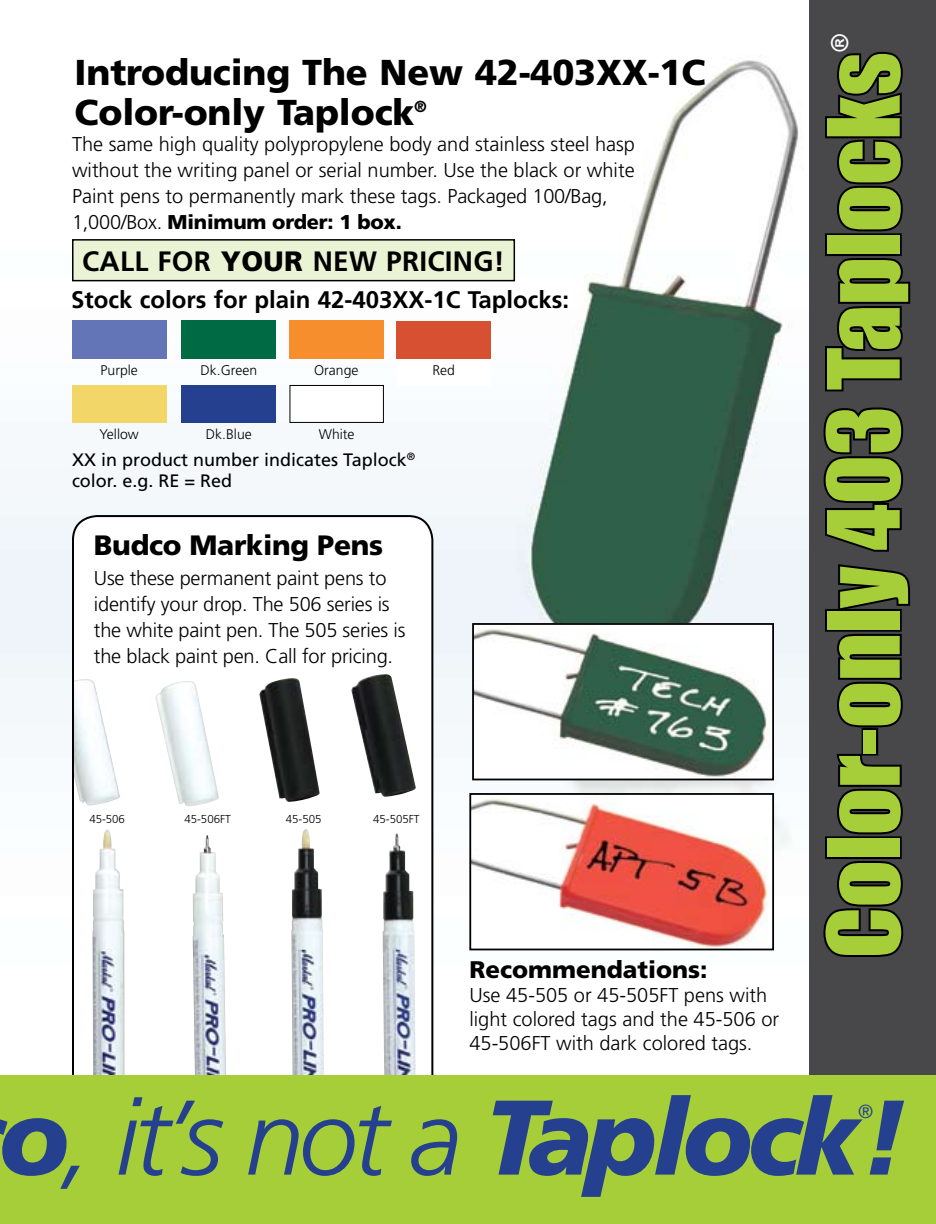
<style>
.page{position:relative;width:936px;height:1224px;background:#fff}
.page>*{position:absolute;margin:0;border:0;box-sizing:border-box;transform-origin:0 0}
.t1{font:italic 900 106px "Frutiger";letter-spacing:-.05em;color:#25408f}
.t2{font:92px "Impact";color:#a6ce39}
.t3{font:700 60px "Frutiger";color:#25408f}
.t4{font:900 36px/40px "Frutiger";letter-spacing:-.005em;color:#000}
.t5{font:700 28px "Frutiger";letter-spacing:.01em;color:#000}
.t6{font:900 28px "Frutiger";letter-spacing:-.01em;color:#000}
.t7{font:700 24px "Frutiger";color:#000}
.t8{font:900 24px "Frutiger";color:#000}
.t9{font:23.4px "Impact";color:#fff}
.t10{font:300 20px/26px "Frutiger";color:#000}
.t11{font:300 19px "Frutiger";color:#25408f}
.t12{font:18px/21.6px "Frutiger";color:#000}
.t13{font:900 16px "Frutiger";color:#000}
.t14{font:300 14px "Frutiger";color:#000}
.t15{font:300 11.6px "Frutiger";letter-spacing:-.005em;color:#000}
.s1{font-weight:900}
.s2{font-weight:300}
</style>
<div class="page">
<img style="left:0;top:0;width:810px;height:1076px">
<div style="left:810px;top:0;width:126px;height:1079px;background:#48484a"></div>
<div style="left:73px;top:516px;width:359px;height:597px;background:#fff;border-radius:24px"></div>
<svg style="left:823px;top:861px;width:81px;height:96px"></svg>
<div style="left:825px;top:836px;width:77px;height:23px;border:4px solid #000"></div>
<svg style="left:834px;top:752px;width:69px;height:85px"></svg>
<div style="left:862px;top:728px;width:16px;height:28px;border:4px solid #000"></div>
<svg style="left:837px;top:634px;width:66px;height:96px"></svg>
<div style="left:825px;top:609px;width:77px;height:23px;border:4px solid #000"></div>
<svg style="left:836px;top:564px;width:74px;height:49px"></svg>
<svg style="left:823px;top:407px;width:81px;height:145px"></svg>
<svg style="left:825px;top:258px;width:86px;height:134px"></svg>
<div style="left:825px;top:233px;width:77px;height:23px;border:4px solid #000"></div>
<svg style="left:825px;top:52px;width:78px;height:182px"></svg>
<img style="left:74px;top:674px;width:342px;height:402px">
<div style="left:397px;top:362px;width:93px;height:24px;background:#fff"></div>
<div style="left:397px;top:321px;width:94px;height:38px;background:#d85032"></div>
<div style="left:290px;top:385px;width:93px;height:37px;background:#fff"></div>
<div style="left:289px;top:385px;width:95px;height:38px;border:1px solid #000"></div>
<div style="left:72px;top:385px;width:94px;height:38px;background:#f3d668"></div>
<div style="left:182px;top:385px;width:94px;height:38px;background:#25408f"></div>
<div style="left:182px;top:321px;width:94px;height:38px;background:#006a44"></div>
<div style="left:72px;top:321px;width:94px;height:38px;background:#6374b7"></div>
<div style="left:289px;top:321px;width:95px;height:38px;background:#f78e2e"></div>
<div style="left:0;top:1076px;width:936px;height:148px;background:#a6ce39"></div>
<div style="left:73px;top:240px;width:441px;height:41px;background:#ebf3d5"></div>
<div style="left:72px;top:239px;width:443px;height:42px;border:2px solid #000"></div>
<img style="left:475px;top:626px;width:296px;height:151px">
<div style="left:472px;top:623px;width:302px;height:157px;border:2px solid #000"></div>
<img style="left:472px;top:796px;width:299px;height:151px">
<div style="left:469px;top:793px;width:305px;height:157px;border:2px solid #000"></div>
<h3 class="t4" style="left:75px;top:51px;width:632px">Introducing The New 42-403XX-1C<br>Color-only Taplock</h3>
<p class="t13" style="left:414px;top:96px;width:14px">®</p>
<p class="t10" style="left:72px;top:131px;width:565px">The same high quality polypropylene body and stainless steel hasp without the writing panel or serial number. Use the black or white Paint pens to permanently mark these tags. Packaged 100/Bag, 1,000/Box. <span class="s1">Minimum order: 1 box.</span></p>
<h3 class="t5" style="left:82px;top:245px;width:424px">Call for <span class="s1">Your</span> new pricing!</h3>
<p class="t7" style="left:71px;top:286px;width:500px">Stock colors for plain 42-403XX-1C Taplocks:</p>
<p class="t14" style="left:101px;top:362px;width:39px">Purple</p>
<p class="t14" style="left:201px;top:362px;width:58px">Dk.Green</p>
<p class="t14" style="left:314px;top:362px;width:46px">Orange</p>
<p class="t14" style="left:432px;top:362px;width:24px">Red</p>
<p class="t14" style="left:100px;top:427px;width:41px">Yellow</p>
<p class="t14" style="left:206px;top:427px;width:47px">Dk.Blue</p>
<p class="t14" style="left:319px;top:427px;width:37px">White</p>
<p class="t12" style="left:72px;top:448px;width:345px">XX in product number indicates Taplock<sup>® </sup>color. e.g. RE = Red</p>
<h3 class="t6" style="left:94px;top:529px;width:291px">Budco Marking Pens</h3>
<p class="t10" style="left:94px;top:565px;width:313px">Use these permanent paint pens to identify your drop. The 506 series is the white paint pen. The 505 series is the black paint pen. Call for pricing.</p>
<p class="t15" style="left:89px;top:812px;width:37px">45-506</p>
<p class="t15" style="left:185px;top:812px;width:48px">45-506FT</p>
<p class="t15" style="left:286px;top:812px;width:37px">45-505</p>
<p class="t15" style="left:373px;top:812px;width:48px">45-505FT</p>
<p class="t8" style="left:469px;top:955px;width:240px">Recommendations:</p>
<p class="t10" style="left:469px;top:983px;width:311px;line-height:24px">Use 45-505 or 45-505FT pens with light colored tags and the 45-506 or<br>45-506FT with dark colored tags.</p>
<p class="t9" style="left:825px;top:52px;width:20px;rotate:-90deg">®</p>
<h2 class="t2" style="left:807px;top:958px;width:908px;rotate:-90deg">Color-only 403 Taplocks</h2>
<h1 class="t1" style="left:-1px;top:1074px;width:910px">o<span class="s2">, it’s not a</span> Taplock!</h1>
<p class="t11" style="left:858px;top:1100px;width:17px">®</p>
<h3 class="t3" style="left:36px;top:1139px;width:628px">www.budcocable.com</h3>
</div>
